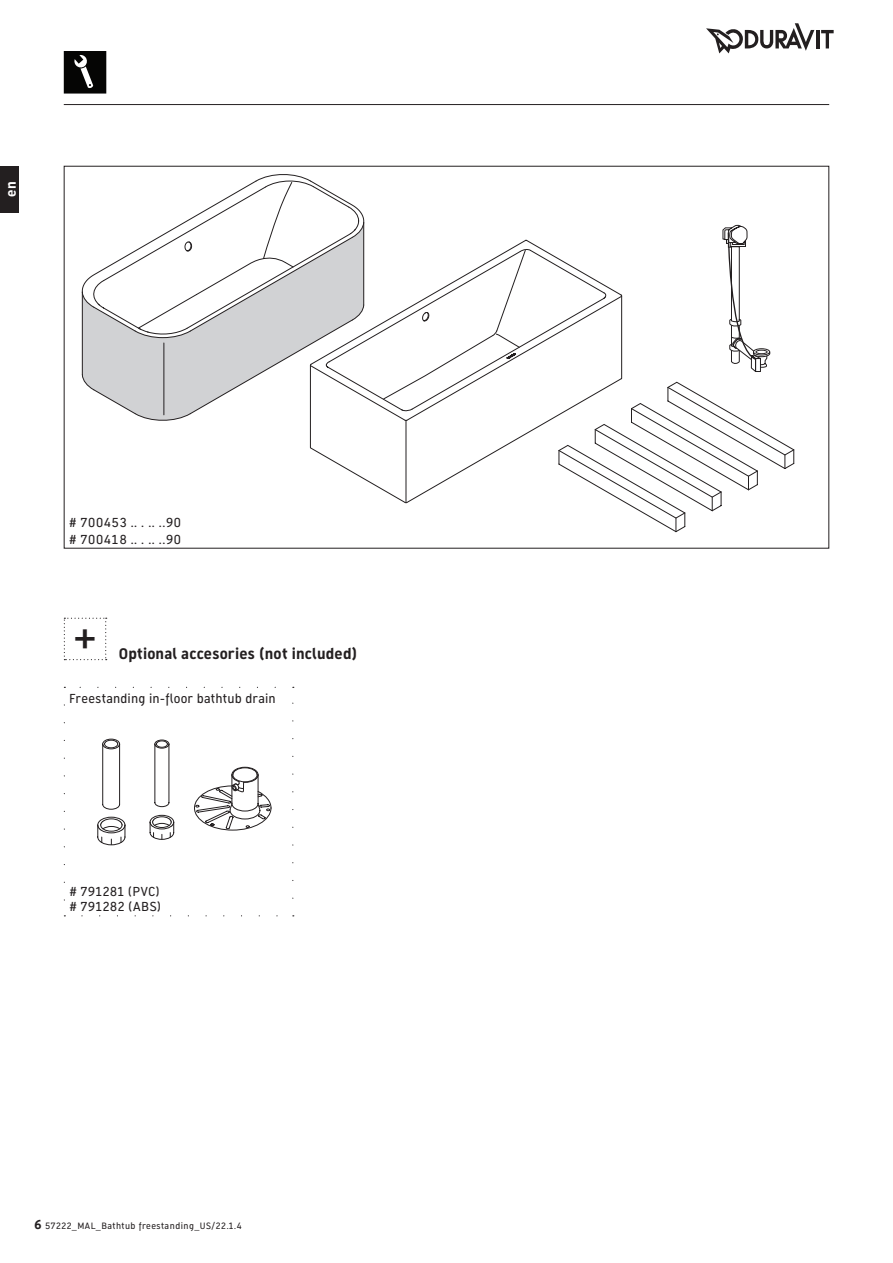
<style>
.page{position:relative;width:893px;height:1263px;background:#fff}
.page>*{position:absolute;margin:0;border:0;box-sizing:border-box;transform-origin:0 0}
.t1{font:45px "Dura Sans 2014 c";color:#231f20}
.CONTENT_body_head_I{font:700 15px "Dura Sans 2014 c";letter-spacing:.01em;color:#231f20}
.t2{font:700 13.5px "Dura Sans 2014 c";color:#fff}
.CONTENT_body_text_DU{font:12.75px "Dura Sans 2014 c";letter-spacing:.02em;color:#231f20}
.COVER_subline_reg_DU{font:12.75px "Dura Sans 2014 c";color:#231f20}
.t3{font:9px "Dura Sans 2014 c";letter-spacing:.05em;color:#231f20}
.s1{font-weight:700;font-size:12.75px}
</style>
<div class="page">
<svg style="left:97px;top:816px;width:29px;height:29px"></svg>
<svg style="left:149px;top:815px;width:25px;height:25px"></svg>
<svg style="left:102px;top:738px;width:18px;height:72px"></svg>
<svg style="left:154px;top:739px;width:16px;height:68px"></svg>
<svg style="left:194px;top:767px;width:78px;height:64px"></svg>
<svg style="left:310px;top:240px;width:73px;height:251px"></svg>
<svg style="left:383px;top:224px;width:412px;height:308px"></svg>
<svg style="left:137px;top:174px;width:227px;height:248px"></svg>
<svg style="left:82px;top:338px;width:274px;height:76px"></svg>
<svg style="left:93px;top:338px;width:260px;height:77px"></svg>
<svg style="left:82px;top:180px;width:282px;height:158px"></svg>
<hr style="left:816px;top:30px;width:3px;height:18px;background:#231f20">
<svg style="left:821px;top:30px;width:13px;height:18px"></svg>
<svg style="left:706px;top:23px;width:108px;height:30px"></svg>
<hr style="left:64px;top:104px;width:765px;height:1px;background:#231f20">
<div style="left:0;top:166px;width:19px;height:47px;background:#231f20"></div>
<svg style="left:64px;top:51px;width:42px;height:43px;background:#222"></svg>
<svg style="left:64px;top:705px;width:1px;height:196px"></svg>
<svg style="left:82px;top:915px;width:196px;height:1px"></svg>
<svg style="left:292px;top:702px;width:1px;height:196px"></svg>
<svg style="left:79px;top:687px;width:196px;height:1px"></svg>
<svg style="left:64px;top:618px;width:43px;height:42px"></svg>
<p class="t2" style="left:2px;top:197px;width:17px;rotate:-90deg">en</p>
<p class="COVER_subline_reg_DU" style="left:69px;top:514px;width:114px"># 700453 .. . .. ..90</p>
<p class="COVER_subline_reg_DU" style="left:69px;top:530px;width:114px"># 700418 .. . .. ..90</p>
<h1 class="t1" style="left:73px;top:605px;width:25px">+</h1>
<p class="CONTENT_body_head_I" style="left:119px;top:643px;width:240px">Optional accesories (not included)</p>
<p class="CONTENT_body_text_DU" style="left:69px;top:690px;width:208px">Freestanding in-floor bathtub drain</p>
<p class="CONTENT_body_text_DU" style="left:69px;top:883px;width:92px"># 791281 (PVC)</p>
<p class="CONTENT_body_text_DU" style="left:69px;top:898px;width:94px"># 791282 (ABS)</p>
<p class="t3" style="left:34px;top:1220px;width:209px"><span class="s1">6</span> 57222_MAL_Bathtub freestanding_US/22.1.4</p>
</div>
